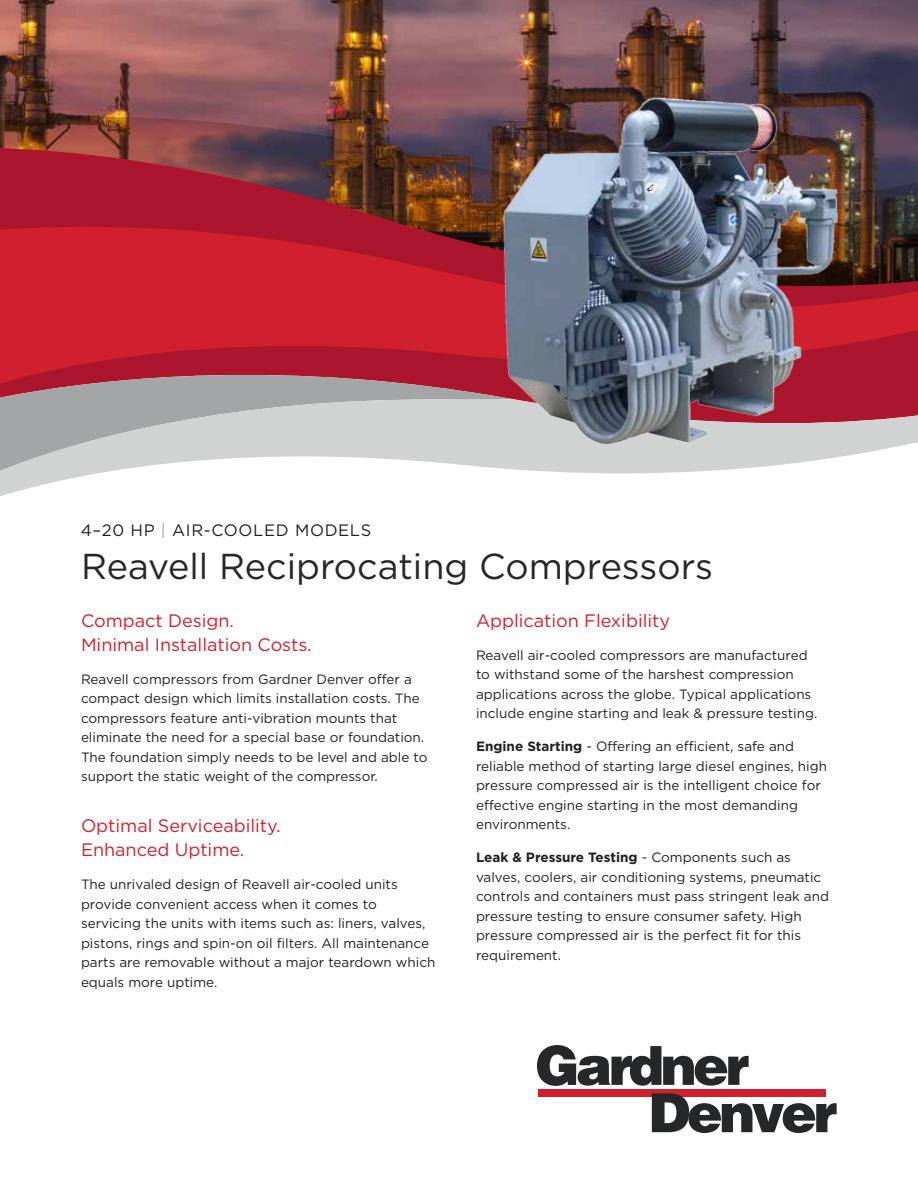
<style>
.page{position:relative;width:918px;height:1188px;background:#fff}
.page>*{position:absolute;margin:0;border:0;box-sizing:border-box;transform-origin:0 0}
.t1{font:36px "Gotham";color:#262729}
.t2{font:18px/24px "Gotham";color:#d0202e}
.t3{font:16.5px "Gotham";letter-spacing:.04em;color:#231f20}
.t4{font:13.5px/19.5px "Gotham";color:#231f20}
.s1{color:#a4a5a6}
.s2{font-weight:700}
</style>
<div class="page">
<img style="left:0;top:0;width:918px;height:117px">
<img style="left:0;top:117px;width:918px;height:31px">
<svg style="left:0;top:148px;width:918px;height:251px;background:#88272f"></svg>
<svg style="left:0;top:223px;width:918px;height:165px;background:#c41e2d"></svg>
<svg style="left:0;top:359px;width:440px;height:40px;background:#ab5763"></svg>
<svg style="left:0;top:399px;width:918px;height:98px"></svg>
<div style="left:538px;top:1089px;width:287px;height:7px;background:#d0202e"></div>
<svg style="left:537px;top:1045px;width:212px;height:41px"></svg>
<svg style="left:652px;top:1093px;width:185px;height:40px"></svg>
<img style="left:440px;top:73px;width:452px;height:393px">
<p class="t3" style="left:81px;top:519px;width:292px">4–20 HP <span class="s1">|</span> AIR-COOLED MODELS</p>
<h1 class="t1" style="left:81px;top:544px;width:634px">Reavell Reciprocating Compressors</h1>
<h2 class="t2" style="left:81px;top:608px;width:232px">Compact Design.<br>Minimal Installation Costs.</h2>
<p class="t4" style="left:81px;top:669px;width:348px">Reavell compressors from Gardner Denver offer a compact design which limits installation costs. The compressors feature anti-vibration mounts that eliminate the need for a special base or foundation.<br>The foundation simply needs to be level and able to support the static weight of the compressor.</p>
<h2 class="t2" style="left:81px;top:814px;width:201px">Optimal Serviceability.<br>Enhanced Uptime.</h2>
<p class="t4" style="left:81px;top:875px;width:356px">The unrivaled design of Reavell air-cooled units provide convenient access when it comes to servicing the units with items such as: liners, valves, pistons, rings and spin-on oil filters. All maintenance parts are removable without a major teardown which equals more uptime.</p>
<h2 class="t2" style="left:476px;top:608px;width:196px">Application Flexibility</h2>
<p class="t4" style="left:476px;top:645px;width:343px">Reavell air-cooled compressors are manufactured to withstand some of the harshest compression applications across the globe. Typical applications include engine starting and leak &amp; pressure testing.</p>
<p class="t4" style="left:476px;top:737px;width:353px"><span class="s2">Engine Starting</span> - Offering an efficient, safe and reliable method of starting large diesel engines, high pressure compressed air is the intelligent choice for effective engine starting in the most demanding environments.</p>
<p class="t4" style="left:476px;top:847px;width:354px"><span class="s2">Leak &amp; Pressure Testing</span> - Components such as valves, coolers, air conditioning systems, pneumatic controls and containers must pass stringent leak and pressure testing to ensure consumer safety. High pressure compressed air is the perfect fit for this requirement.</p>
</div>
